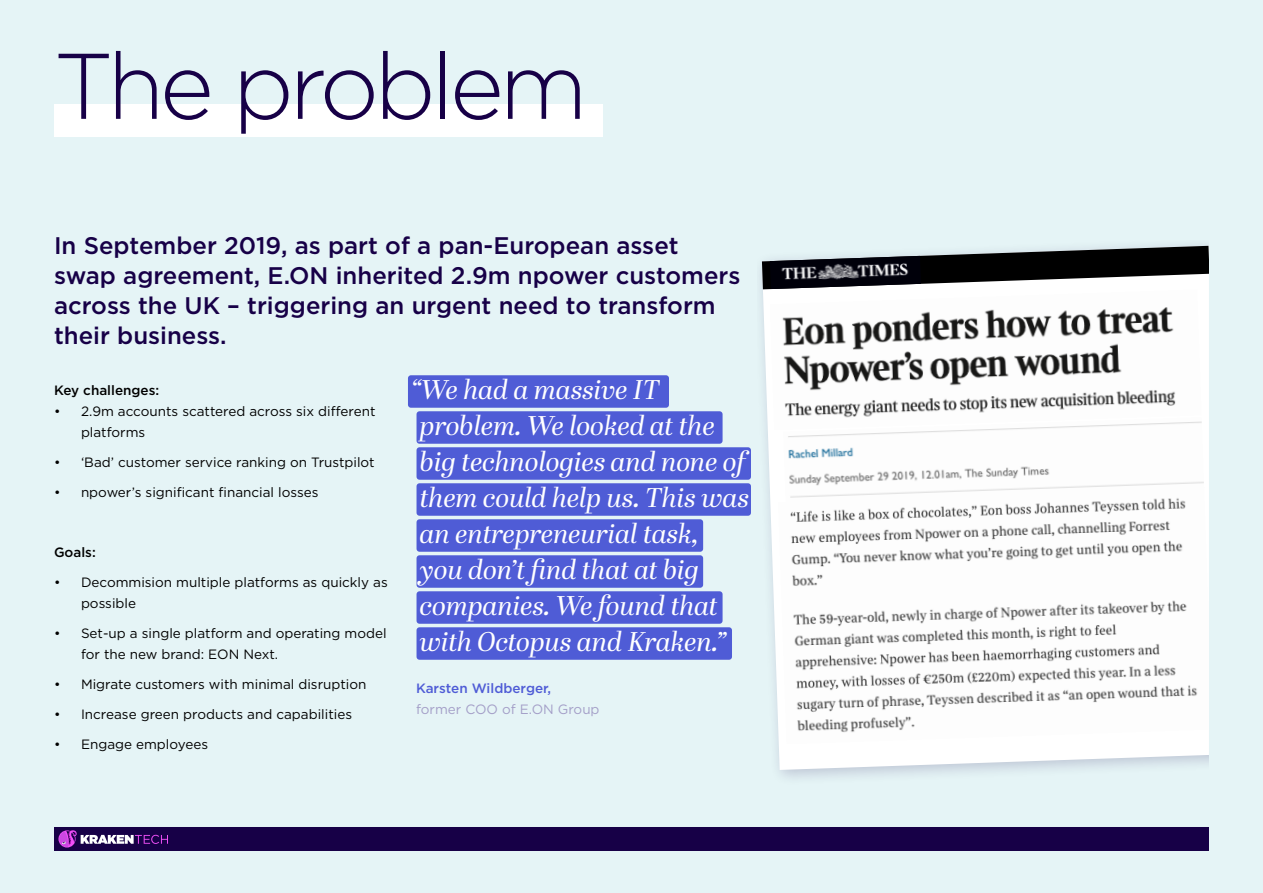
<style>
.page{position:relative;width:1263px;height:893px;background:#e5f4f6}
.page>*{position:absolute;margin:0;border:0;box-sizing:border-box;transform-origin:0 0}
.t1{font:300 93px "Gotham";letter-spacing:-.05em;color:#170047}
.t2{font:italic 27px/36px "Abril Display";color:#fff}
.t3{font:500 24px/30px "Gotham";color:#170047}
.t4{font:13.5px/21px "Gotham";color:#000}
.t5{font:13.5px/21px "Gotham";color:#a49fc8}
.t6{font:500 13.5px "Gotham";color:#000}
.s1{font-weight:500;color:#4f5cd6}
</style>
<div class="page">
<div style="left:54px;top:104px;width:549px;height:32px;background:#fff"></div>
<div style="left:408px;top:375px;width:261px;height:33px;background:#4f5cd6;border-radius:3px"></div>
<div style="left:416px;top:411px;width:306px;height:33px;background:#4f5cd6;border-radius:3px"></div>
<div style="left:416px;top:447px;width:335px;height:33px;background:#4f5cd6;border-radius:3px"></div>
<div style="left:416px;top:483px;width:335px;height:33px;background:#4f5cd6;border-radius:3px"></div>
<div style="left:416px;top:519px;width:287px;height:33px;background:#4f5cd6;border-radius:3px"></div>
<div style="left:416px;top:555px;width:287px;height:33px;background:#4f5cd6;border-radius:3px"></div>
<div style="left:416px;top:591px;width:306px;height:33px;background:#4f5cd6;border-radius:3px"></div>
<div style="left:416px;top:627px;width:316px;height:33px;background:#4f5cd6;border-radius:3px"></div>
<div style="left:758px;top:240px;width:451px;height:546px;background:#170047;opacity:.2"></div>
<svg style="left:762px;top:289px;width:447px;height:481px;fill:#fff"></svg>
<svg style="left:762px;top:246px;width:447px;height:43px"></svg>
<img style="left:770px;top:289px;width:431px;height:141px">
<img style="left:770px;top:256px;width:151px;height:33px">
<img style="left:778px;top:487px;width:431px;height:257px">
<img style="left:783px;top:417px;width:421px;height:85px">
<div style="left:54px;top:827px;width:1155px;height:24px;background:#170047"></div>
<svg style="left:58px;top:830px;width:110px;height:17px"></svg>
<p class="t1" style="left:54px;top:27px;width:535px">The problem</p>
<p class="t3" style="left:54px;top:230px;width:688px">In September 2019, as part of a pan-European asset swap agreement, E.ON inherited 2.9m npower customers across the UK – triggering an urgent need to transform their business.</p>
<p class="t6" style="left:54px;top:381px;width:107px">Key challenges:</p>
<p class="t4" style="left:81px;top:400px;width:296px;text-indent:-27px">• 2.9m accounts scattered across six different platforms</p>
<p class="t4" style="left:54px;top:451px;width:322px">• ‘Bad’ customer service ranking on Trustpilot</p>
<p class="t4" style="left:54px;top:481px;width:266px">• npower’s significant financial losses</p>
<p class="t6" style="left:54px;top:543px;width:43px">Goals:</p>
<p class="t4" style="left:81px;top:571px;width:308px;text-indent:-27px">• Decommision multiple platforms as quickly as possible</p>
<p class="t4" style="left:81px;top:622px;width:307px;text-indent:-27px">• Set-up a single platform and operating model for the new brand: EON Next.</p>
<p class="t4" style="left:54px;top:673px;width:314px">• Migrate customers with minimal disruption</p>
<p class="t4" style="left:54px;top:703px;width:300px">• Increase green products and capabilities</p>
<p class="t4" style="left:54px;top:733px;width:156px">• Engage employees</p>
<p class="t2" style="left:420px;top:373px;width:331px;text-indent:-9px">“We had a massive IT problem. We looked at the big technologies and none of them could help us. This was an entrepreneurial task,<br>you don’t find that at big companies. We found that with Octopus and Kraken.”</p>
<p class="t5" style="left:416px;top:677px;width:185px"><span class="s1">Karsten Wildberger, </span>former COO of E.ON Group</p>
</div>
